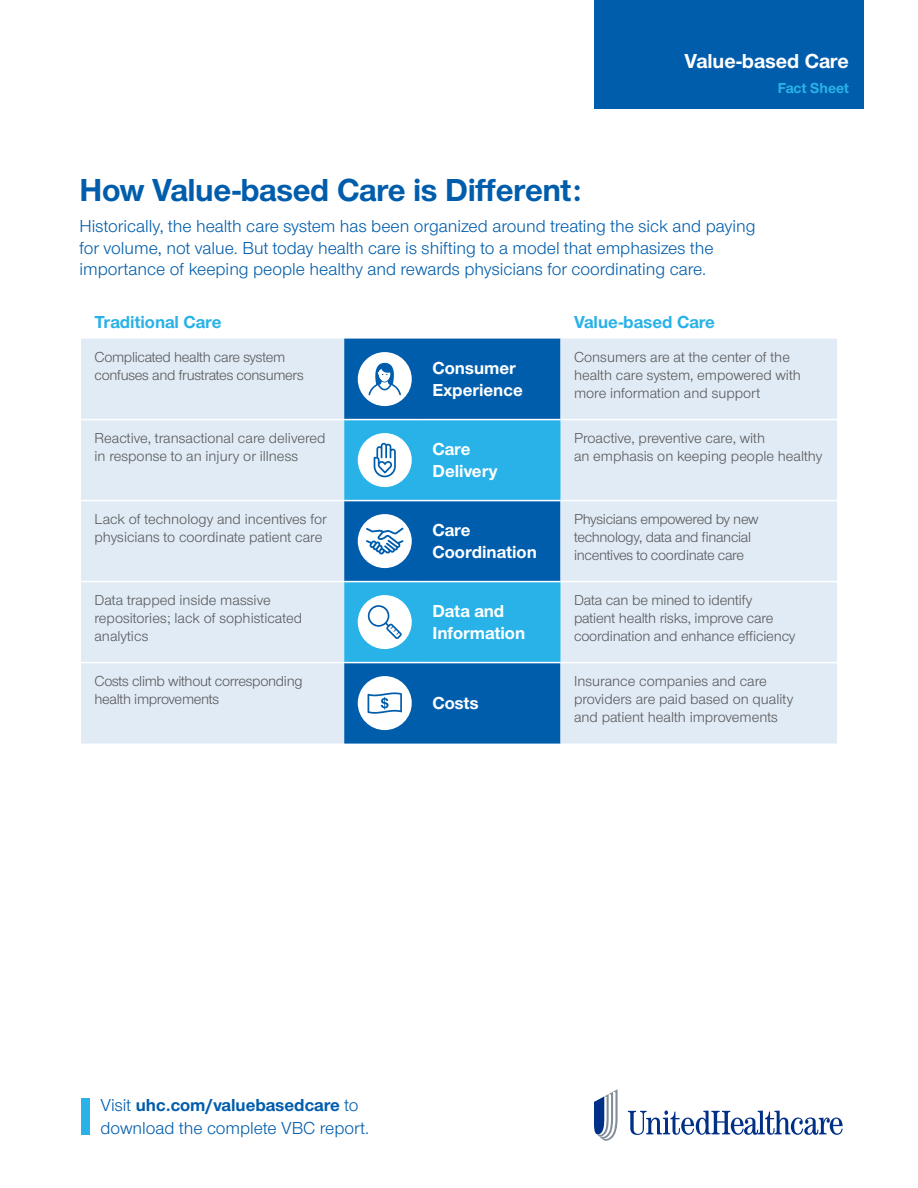
<style>
.page{position:relative;width:918px;height:1188px;background:#fff}
.page>*{position:absolute;margin:0;border:0;box-sizing:border-box;transform-origin:0 0}
.t1{font:700 33px "UHC Sans";letter-spacing:-.01em;color:#005dac}
.t2{font:700 21px "UHC Sans";color:#fff}
.t3{font:18px/21.6px "UHC Sans";color:#005dac}
.t4{font:700 18px/21.6px "UHC Sans";color:#fff}
.t5{font:700 18px "UHC Sans";color:#29b2e7}
.t6{font:15px/18px "UHC Sans";letter-spacing:-.005em;color:#58595b}
.t7{font:700 15px "UHC Sans";color:#29b2e7}
.s1{font-weight:700}
</style>
<div class="page">
<div style="left:594px;top:0;width:270px;height:108px;background:#005dac"></div>
<div style="left:81px;top:339px;width:263px;height:405px;background:#e1ebf5"></div>
<div style="left:344px;top:339px;width:217px;height:405px;background:#005dac"></div>
<div style="left:561px;top:339px;width:276px;height:405px;background:#e1ebf5"></div>
<svg style="left:344px;top:420px;width:217px;height:242px;background:#1e96d3"></svg>
<hr style="left:81px;top:419px;width:263px;height:1px;background:#fff">
<hr style="left:344px;top:419px;width:75px;height:1px;background:#fff">
<hr style="left:419px;top:419px;width:142px;height:1px;background:#fff">
<hr style="left:561px;top:419px;width:276px;height:1px;background:#fff">
<hr style="left:81px;top:500px;width:263px;height:1px;background:#fff">
<hr style="left:344px;top:500px;width:75px;height:1px;background:#fff">
<hr style="left:419px;top:500px;width:142px;height:1px;background:#fff">
<hr style="left:561px;top:500px;width:276px;height:1px;background:#fff">
<hr style="left:81px;top:581px;width:263px;height:1px;background:#fff">
<hr style="left:344px;top:581px;width:75px;height:1px;background:#fff">
<hr style="left:419px;top:581px;width:142px;height:1px;background:#fff">
<hr style="left:561px;top:581px;width:276px;height:1px;background:#fff">
<hr style="left:81px;top:662px;width:263px;height:1px;background:#fff">
<hr style="left:344px;top:662px;width:75px;height:1px;background:#fff">
<hr style="left:419px;top:662px;width:142px;height:1px;background:#fff">
<hr style="left:561px;top:662px;width:276px;height:1px;background:#fff">
<div style="left:358px;top:352px;width:54px;height:54px;background:#fff;border-radius:50%"></div>
<svg style="left:368px;top:363px;width:33px;height:32px"></svg>
<div style="left:358px;top:433px;width:54px;height:54px;background:#fff;border-radius:50%"></div>
<svg style="left:374px;top:443px;width:22px;height:34px"></svg>
<div style="left:358px;top:514px;width:54px;height:54px;background:#fff;border-radius:50%"></div>
<svg style="left:366px;top:528px;width:38px;height:26px"></svg>
<div style="left:358px;top:595px;width:54px;height:54px;background:#fff;border-radius:50%"></div>
<svg style="left:368px;top:605px;width:34px;height:34px"></svg>
<div style="left:358px;top:676px;width:54px;height:54px;background:#fff;border-radius:50%"></div>
<svg style="left:368px;top:692px;width:34px;height:22px"></svg>
<svg style="left:628px;top:1110px;width:215px;height:25px"></svg>
<svg style="left:594px;top:1089px;width:24px;height:52px"></svg>
<div style="left:81px;top:1098px;width:9px;height:37px;background:#29b2e7"></div>
<h2 class="t2" style="left:684px;top:47px;width:166px">Value-based Care</h2>
<p class="t7" style="left:778px;top:78px;width:73px">Fact Sheet</p>
<h1 class="t1" style="left:80px;top:168px;width:504px">How Value-based Care is Different:</h1>
<p class="t3" style="left:80px;top:215px;width:678px">Historically, the health care system has been organized around treating the sick and paying for volume, not value. But today health care is shifting to a model that emphasizes the importance of keeping people healthy and rewards physicians for coordinating care.</p>
<p class="t5" style="left:94px;top:310px;width:129px">Traditional Care</p>
<p class="t5" style="left:574px;top:310px;width:143px">Value-based Care</p>
<p class="t6" style="left:94px;top:348px;width:211px">Complicated health care system confuses and frustrates consumers</p>
<p class="t4" style="left:433px;top:357px;width:92px">Consumer<br>Experience</p>
<p class="t6" style="left:574px;top:348px;width:228px">Consumers are at the center of the health care system, empowered with more information and support</p>
<p class="t6" style="left:94px;top:429px;width:233px">Reactive, transactional care delivered in response to an injury or illness</p>
<p class="t4" style="left:433px;top:438px;width:67px">Care<br>Delivery</p>
<p class="t6" style="left:574px;top:429px;width:250px">Proactive, preventive care, with<br>an emphasis on keeping people healthy</p>
<p class="t6" style="left:94px;top:510px;width:234px">Lack of technology and incentives for physicians to coordinate patient care</p>
<p class="t4" style="left:433px;top:519px;width:106px">Care<br>Coordination</p>
<p class="t6" style="left:574px;top:510px;width:186px">Physicians empowered by new technology, data and financial incentives to coordinate care</p>
<p class="t6" style="left:94px;top:591px;width:209px">Data trapped inside massive repositories; lack of sophisticated analytics</p>
<p class="t4" style="left:433px;top:600px;width:94px">Data and<br>Information</p>
<p class="t6" style="left:574px;top:591px;width:223px">Data can be mined to identify patient health risks, improve care coordination and enhance efficiency</p>
<p class="t6" style="left:94px;top:672px;width:210px">Costs climb without corresponding health improvements</p>
<p class="t6" style="left:574px;top:672px;width:221px">Insurance companies and care providers are paid based on quality and patient health improvements</p>
<p class="t4" style="left:433px;top:692px;width:48px">Costs</p>
<p class="t3" style="left:100px;top:1093px;width:270px;line-height:22.5px">Visit <span class="s1">uhc.com/valuebasedcare</span> to download the complete VBC report.</p>
</div>
